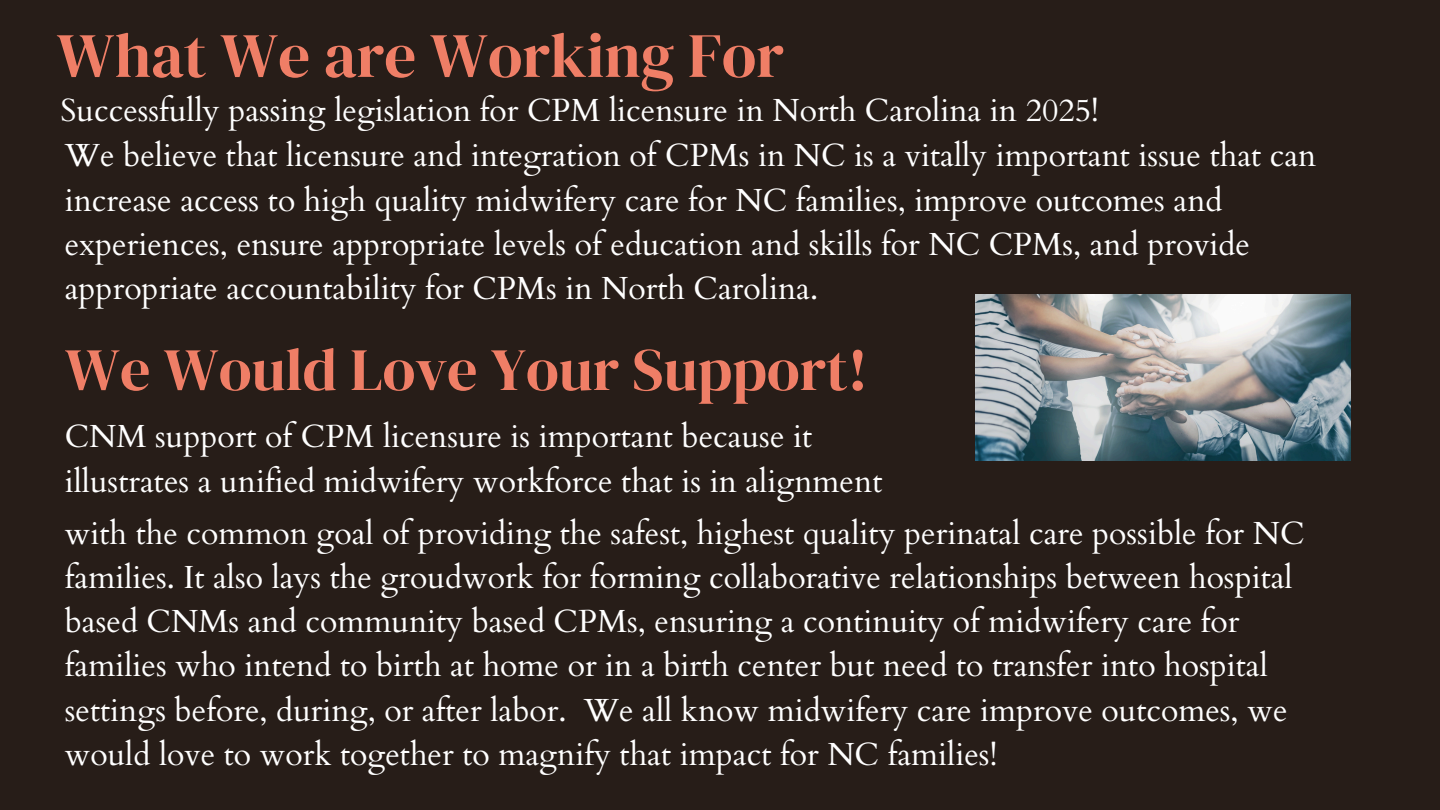
<style>
.page{position:relative;width:1440px;height:810px;background:#271d18}
.page>*{position:absolute;margin:0;border:0;box-sizing:border-box;transform-origin:0 0}
.t1{font:63px "DM Serif Display";color:#ef7e66}
.t2{font:60px "DM Serif Display";color:#ef7e66}
.t3{font:32px/44.2px "Cardo";color:#fff}
</style>
<div class="page">
<img style="left:976px;top:294px;width:374px;height:166px">
<p class="t1" style="left:57px;top:12px;width:729px">What We are Working For</p>
<p class="t3" style="left:61px;top:89px;width:1040px">Successfully passing legislation for CPM licensure in North Carolina in 2025!</p>
<p class="t3" style="left:65px;top:134px;width:1253px">We believe that licensure and integration of CPMs in NC is a vitally important issue that can increase access to high quality midwifery care for NC families, improve outcomes and experiences, ensure appropriate levels of education and skills for NC CPMs, and provide appropriate accountability for CPMs in North Carolina.</p>
<h1 class="t2" style="left:65px;top:328px;width:804px">We Would Love Your Support!</h1>
<p class="t3" style="left:65px;top:415px;width:819px">CNM support of CPM licensure is important because it illustrates a unified midwifery workforce that is in alignment</p>
<p class="t3" style="left:65px;top:511px;width:1241px">with the common goal of providing the safest, highest quality perinatal care possible for NC families. It also lays the groudwork for forming collaborative relationships between hospital based CNMs and community based CPMs, ensuring a continuity of midwifery care for families who intend to birth at home or in a birth center but need to transfer into hospital settings before, during, or after labor. We all know midwifery care improve outcomes, we would love to work together to magnify that impact for NC families!</p>
</div>
